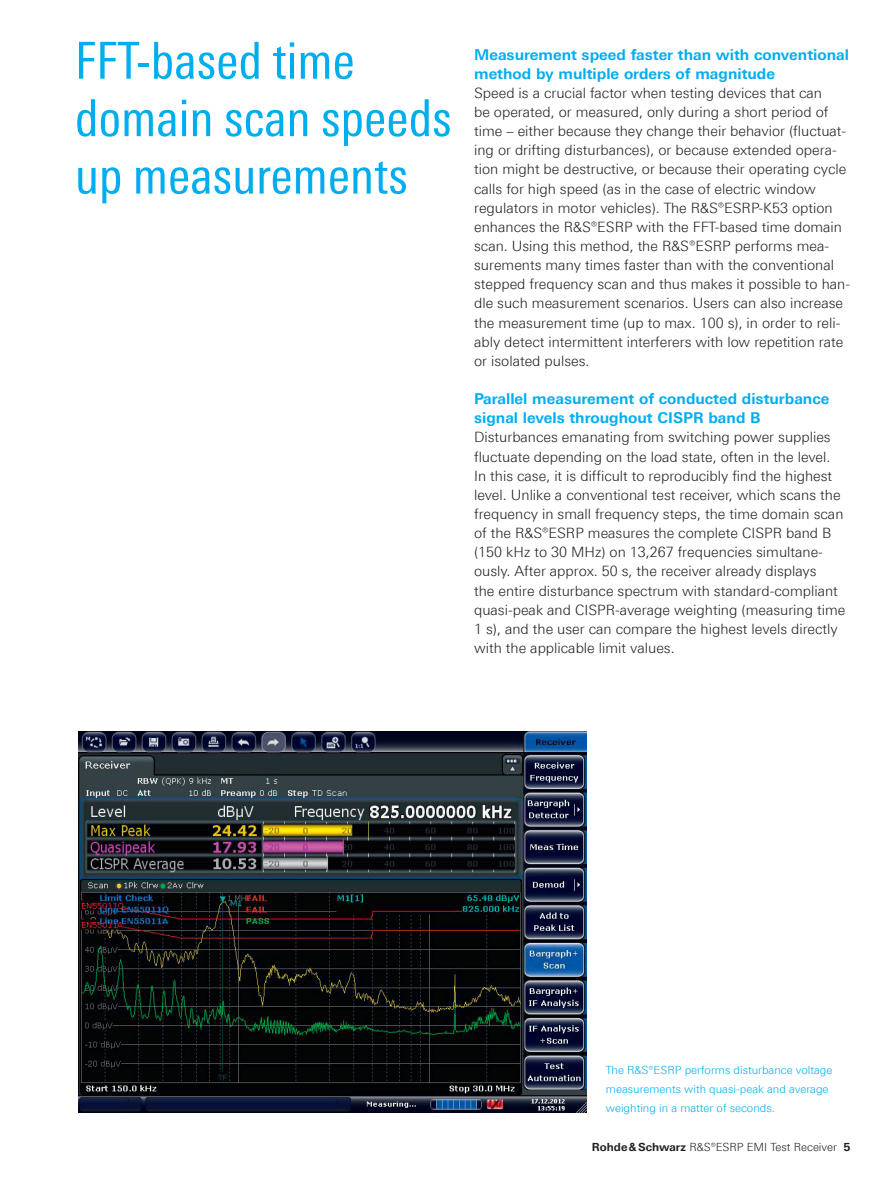
<style>
.page{position:relative;width:893px;height:1191px;background:#fff}
.page>*{position:absolute;margin:0;border:0;box-sizing:border-box;transform-origin:0 0}
.t1{font:51px/57.4px "Linotype Univers 420 Cn";color:#00aeef}
.t2{font:700 15px/19.2px "Linotype Univers 630";color:#00aeef}
.t3{font:300 14.25px/19.2px "Linotype Univers 330";color:#231f20}
.t4{font:300 11.25px/19.2px "Linotype Univers 330";color:#00aeef}
.t5{font:300 11.25px "Linotype Univers 330";color:#231f20}
.s1{font-family:"Linotype Univers 630";font-weight:700}
</style>
<div class="page">
<img style="left:79px;top:731px;width:508px;height:381px">
<h1 class="t1" style="left:75px;top:32px;width:378px">FFT-based time domain scan speeds up measurements</h1>
<p class="t2" style="left:474px;top:45px;width:376px">Measurement speed faster than with conventional method by multiple orders of magnitude</p>
<p class="t3" style="left:474px;top:83px;width:377px">Speed is a crucial factor when testing devices that can<br>be operated, or measured, only during a short period of time – either because they change their behavior (fluctuat&shy;ing or drifting disturbances), or because extended opera&shy;tion might be destructive, or because their operating cycle calls for high speed (as in the case of electric window regulators in motor vehicles). The R&amp;S®ESRP-K53 option enhances the R&amp;S®ESRP with the FFT-based time domain scan. Using this method, the R&amp;S®ESRP performs mea&shy;surements many times faster than with the conventional stepped frequency scan and thus makes it possible to han&shy;dle such measurement scenarios. Users can also increase the measurement time (up to max. 100 s), in order to reli&shy;ably detect intermittent interferers with low repetition rate or isolated pulses.</p>
<p class="t2" style="left:474px;top:389px;width:357px">Parallel measurement of conducted disturbance signal levels throughout CISPR band B</p>
<p class="t3" style="left:474px;top:427px;width:373px">Disturbances emanating from switching power supplies fluctuate depending on the load state, often in the level.<br>In this case, it is difficult to reproducibly find the highest level. Unlike a conventional test receiver, which scans the frequency in small frequency steps, the time domain scan of the R&amp;S®ESRP measures the complete CISPR band B (150 kHz to 30 MHz) on 13,267 frequencies simultane&shy;ously. After approx. 50 s, the receiver already displays<br>the entire disturbance spectrum with standard-compliant quasi-peak and CISPR-average weighting (measuring time 1 s), and the user can compare the highest levels directly with the applicable limit values.</p>
<p class="t4" style="left:606px;top:1060px;width:228px">The R&amp;S®ESRP performs disturbance voltage measurements with quasi-peak and average weighting in a matter of seconds.</p>
<p class="t5" style="left:592px;top:1140px;width:260px"><span class="s1">Rohde&amp;Schwarz</span> R&amp;S®ESRP EMI Test Receiver <span class="s1">5</span></p>
</div>
